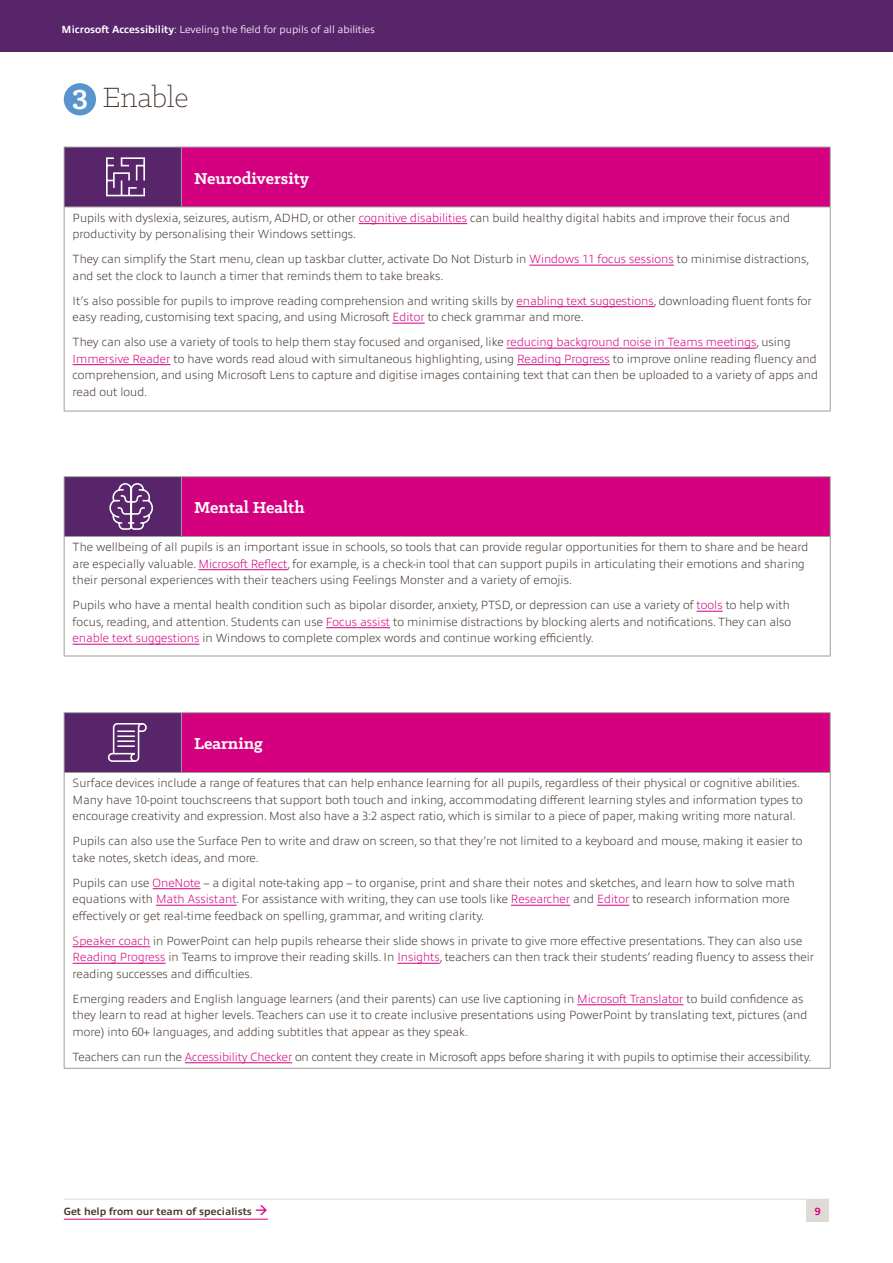
<style>
.page{position:relative;width:893px;height:1263px;background:#fff}
.page>*{position:absolute;margin:0;border:0;box-sizing:border-box;transform-origin:0 0}
.t1{font:300 31.5px "Klinic Slab";color:#47382f}
.t2{font:700 18px "Klinic Slab";color:#fff}
.t3{font:200 12px/16.5px "Allumi Pro";color:#47382f}
.t4{font:300 10.5px "Allumi Pro";color:#fff}
.t5{font:700 10.5px "Allumi Pro";color:#47382f}
.t6{font:700 10.5px "Allumi Pro";color:#d4007f}
.s1{font-weight:700}
.s2{font-weight:700;color:#fff}
.s3{color:#d4007f}
</style>
<div class="page">
<div style="left:0;top:0;width:893px;height:51px;background:#58256b"></div>
<hr style="left:64px;top:1199px;width:765px;height:1px;background:#dfdad5">
<div style="left:806px;top:1199px;width:23px;height:23px;background:#dfdad5"></div>
<hr style="left:64px;top:1219px;width:204px;height:1px;background:#d4007f">
<div style="left:64px;top:83px;width:32px;height:32px;background:#5994cf;border-radius:50%"></div>
<div style="left:64px;top:147px;width:117px;height:60px;background:#58256b"></div>
<div style="left:181px;top:147px;width:649px;height:60px;background:#d4007f"></div>
<hr style="left:64px;top:147px;width:117px;height:1px;background:#9d9d9c">
<hr style="left:64px;top:147px;width:1px;height:60px;background:#9d9d9c">
<hr style="left:181px;top:147px;width:650px;height:1px;background:#9d9d9c">
<hr style="left:181px;top:147px;width:1px;height:60px;background:#9d9d9c">
<hr style="left:830px;top:147px;width:1px;height:60px;background:#9d9d9c">
<hr style="left:64px;top:207px;width:117px;height:1px;background:#9d9d9c">
<hr style="left:64px;top:207px;width:1px;height:204px;background:#9d9d9c">
<hr style="left:181px;top:207px;width:650px;height:1px;background:#9d9d9c">
<hr style="left:830px;top:207px;width:1px;height:204px;background:#9d9d9c">
<hr style="left:64px;top:411px;width:117px;height:1px;background:#9d9d9c">
<hr style="left:181px;top:411px;width:650px;height:1px;background:#9d9d9c">
<hr style="left:359px;top:223px;width:108px;height:1px;background:#d4007f">
<hr style="left:529px;top:265px;width:145px;height:1px;background:#d4007f">
<hr style="left:516px;top:306px;width:138px;height:1px;background:#d4007f">
<hr style="left:392px;top:323px;width:33px;height:1px;background:#d4007f">
<hr style="left:507px;top:348px;width:249px;height:1px;background:#d4007f">
<hr style="left:73px;top:364px;width:97px;height:1px;background:#d4007f">
<hr style="left:517px;top:364px;width:93px;height:1px;background:#d4007f">
<svg style="left:106px;top:157px;width:39px;height:39px"></svg>
<div style="left:64px;top:477px;width:117px;height:59px;background:#58256b"></div>
<div style="left:181px;top:477px;width:649px;height:59px;background:#d4007f"></div>
<hr style="left:64px;top:476px;width:117px;height:1px;background:#9d9d9c">
<hr style="left:64px;top:477px;width:1px;height:59px;background:#9d9d9c">
<hr style="left:181px;top:476px;width:650px;height:1px;background:#9d9d9c">
<hr style="left:181px;top:477px;width:1px;height:59px;background:#9d9d9c">
<hr style="left:830px;top:477px;width:1px;height:59px;background:#9d9d9c">
<hr style="left:64px;top:536px;width:117px;height:1px;background:#9d9d9c">
<hr style="left:64px;top:537px;width:1px;height:119px;background:#9d9d9c">
<hr style="left:181px;top:536px;width:650px;height:1px;background:#9d9d9c">
<hr style="left:830px;top:537px;width:1px;height:119px;background:#9d9d9c">
<hr style="left:64px;top:656px;width:117px;height:1px;background:#9d9d9c">
<hr style="left:181px;top:656px;width:650px;height:1px;background:#9d9d9c">
<hr style="left:198px;top:569px;width:90px;height:1px;background:#d4007f">
<svg style="left:696px;top:611px;width:27px;height:1px"></svg>
<hr style="left:326px;top:627px;width:64px;height:1px;background:#d4007f">
<hr style="left:73px;top:644px;width:126px;height:1px;background:#d4007f">
<svg style="left:109px;top:483px;width:44px;height:47px"></svg>
<div style="left:64px;top:713px;width:117px;height:59px;background:#58256b"></div>
<div style="left:181px;top:713px;width:649px;height:59px;background:#d4007f"></div>
<hr style="left:64px;top:712px;width:117px;height:1px;background:#9d9d9c">
<hr style="left:64px;top:713px;width:1px;height:59px;background:#9d9d9c">
<hr style="left:181px;top:712px;width:650px;height:1px;background:#9d9d9c">
<hr style="left:181px;top:713px;width:1px;height:59px;background:#9d9d9c">
<hr style="left:830px;top:713px;width:1px;height:59px;background:#9d9d9c">
<hr style="left:64px;top:772px;width:117px;height:1px;background:#9d9d9c">
<hr style="left:64px;top:773px;width:1px;height:295px;background:#9d9d9c">
<hr style="left:181px;top:772px;width:650px;height:1px;background:#9d9d9c">
<hr style="left:830px;top:773px;width:1px;height:295px;background:#9d9d9c">
<hr style="left:64px;top:1068px;width:117px;height:1px;background:#9d9d9c">
<hr style="left:181px;top:1068px;width:650px;height:1px;background:#9d9d9c">
<hr style="left:153px;top:888px;width:48px;height:1px;background:#d4007f">
<hr style="left:156px;top:905px;width:81px;height:1px;background:#d4007f">
<hr style="left:511px;top:905px;width:59px;height:1px;background:#d4007f">
<hr style="left:597px;top:905px;width:32px;height:1px;background:#d4007f">
<hr style="left:73px;top:946px;width:77px;height:1px;background:#d4007f">
<hr style="left:73px;top:963px;width:93px;height:1px;background:#d4007f">
<hr style="left:397px;top:963px;width:43px;height:1px;background:#d4007f">
<hr style="left:577px;top:1004px;width:106px;height:1px;background:#d4007f">
<hr style="left:185px;top:1062px;width:107px;height:1px;background:#d4007f">
<svg style="left:107px;top:723px;width:40px;height:39px"></svg>
<p class="t4" style="left:62px;top:21px;width:315px"><span class="s1">Microsoft Accessibility</span>: Leveling the field for pupils of all abilities</p>
<h1 class="t1" style="left:72px;top:77px;width:118px"><span class="s2">3</span> Enable</h1>
<h2 class="t2" style="left:194px;top:166px;width:117px">Neurodiversity</h2>
<p class="t3" style="left:73px;top:208px;width:719px">Pupils with dyslexia, seizures, autism, ADHD, or other <span class="s3">cognitive disabilities</span> can build healthy digital habits and improve their focus and productivity by personalising their Windows settings.</p>
<p class="t3" style="left:73px;top:250px;width:738px">They can simplify the Start menu, clean up taskbar clutter, activate Do Not Disturb in <span class="s3">Windows 11 focus sessions</span> to minimise distractions, and set the clock to launch a timer that reminds them to take breaks.</p>
<p class="t3" style="left:73px;top:291px;width:741px">It’s also possible for pupils to improve reading comprehension and writing skills by <span class="s3">enabling text suggestions</span>, downloading fluent fonts for easy reading, customising text spacing, and using Microsoft <span class="s3">Editor</span> to check grammar and more.</p>
<p class="t3" style="left:73px;top:333px;width:747px">They can also use a variety of tools to help them stay focused and organised, like <span class="s3">reducing background noise in Teams meetings</span>, using <span class="s3">Immersive Reader</span> to have words read aloud with simultaneous highlighting, using <span class="s3">Reading Progress</span> to improve online reading fluency and comprehension, and using Microsoft Lens to capture and digitise images containing text that can then be uploaded to a variety of apps and read out loud.</p>
<h2 class="t2" style="left:194px;top:496px;width:112px">Mental Health</h2>
<p class="t3" style="left:73px;top:538px;width:737px">The wellbeing of all pupils is an important issue in schools, so tools that can provide regular opportunities for them to share and be heard are especially valuable. <span class="s3">Microsoft Reflect</span>, for example, is a check-in tool that can support pupils in articulating their emotions and sharing their personal experiences with their teachers using Feelings Monster and a variety of emojis.</p>
<p class="t3" style="left:73px;top:596px;width:720px">Pupils who have a mental health condition such as bipolar disorder, anxiety, PTSD, or depression can use a variety of <span class="s3">tools</span> to help with focus, reading, and attention. Students can use <span class="s3">Focus assist</span> to minimise distractions by blocking alerts and notifications. They can also <span class="s3">enable text suggestions</span> in Windows to complete complex words and continue working efficiently.</p>
<h2 class="t2" style="left:194px;top:732px;width:70px">Learning</h2>
<p class="t3" style="left:73px;top:774px;width:732px">Surface devices include a range of features that can help enhance learning for all pupils, regardless of their physical or cognitive abilities.<br>Many have 10-point touchscreens that support both touch and inking, accommodating different learning styles and information types to encourage creativity and expression. Most also have a 3:2 aspect ratio, which is similar to a piece of paper, making writing more natural.</p>
<p class="t3" style="left:73px;top:832px;width:731px">Pupils can also use the Surface Pen to write and draw on screen, so that they’re not limited to a keyboard and mouse, making it easier to take notes, sketch ideas, and more.</p>
<p class="t3" style="left:73px;top:873px;width:724px">Pupils can use <span class="s3">OneNote</span> – a digital note-taking app – to organise, print and share their notes and sketches, and learn how to solve math equations with <span class="s3">Math Assistant</span>. For assistance with writing, they can use tools like <span class="s3">Researcher</span> and <span class="s3">Editor</span> to research information more effectively or get real-time feedback on spelling, grammar, and writing clarity.</p>
<p class="t3" style="left:73px;top:931px;width:743px"><span class="s3">Speaker coach</span> in PowerPoint can help pupils rehearse their slide shows in private to give more effective presentations. They can also use<br><span class="s3">Reading Progress</span> in Teams to improve their reading skills. In <span class="s3">Insights</span>, teachers can then track their students’ reading fluency to assess their reading successes and difficulties.</p>
<p class="t3" style="left:73px;top:989px;width:736px">Emerging readers and English language learners (and their parents) can use live captioning in <span class="s3">Microsoft Translator</span> to build confidence as they learn to read at higher levels. Teachers can use it to create inclusive presentations using PowerPoint by translating text, pictures (and more) into 60+ languages, and adding subtitles that appear as they speak.</p>
<p class="t3" style="left:73px;top:1047px;width:740px">Teachers can run the <span class="s3">Accessibility Checker</span> on content they create in Microsoft apps before sharing it with pupils to optimise their accessibility.</p>
<p class="t5" style="left:64px;top:1203px;width:206px">Get help from our team of specialists <span class="s3">→</span></p>
<p class="t6" style="left:815px;top:1203px;width:7px">9</p>
</div>
